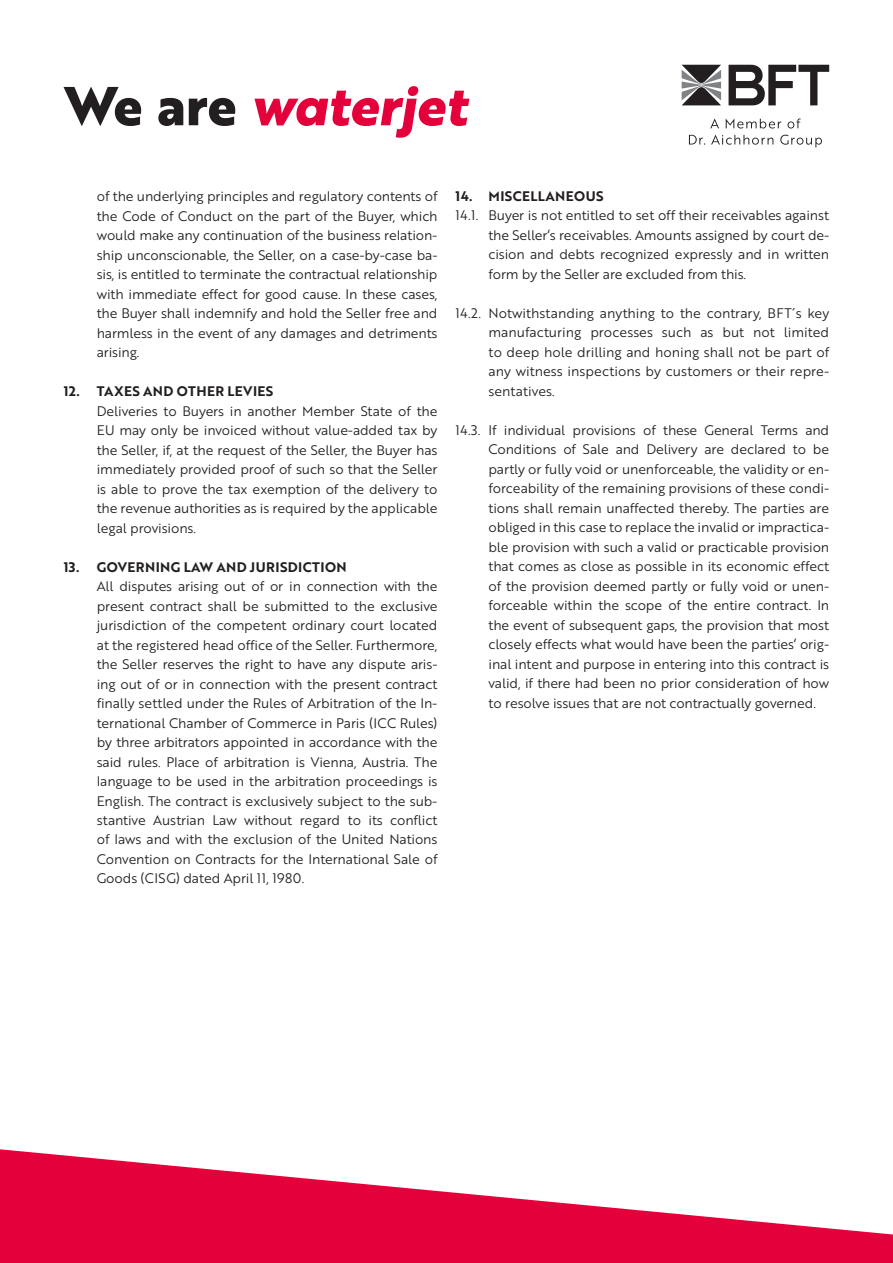
<style>
.page{position:relative;width:893px;height:1263px;background:#fff}
.page>*{position:absolute;margin:0;border:0;box-sizing:border-box;transform-origin:0 0}
.t1{font:53.25px "Brother 1816 Extra Bold Italic";color:#e4003a}
.t2{font:13.5px/19.5px "Brother 1816 Book";letter-spacing:-.01em;color:#231f20;text-align:justify}
.t3{font:13.5px "Brother 1816 Bold";letter-spacing:.03em;color:#231f20}
.s1{font-family:"Brother 1816 Extra";font-weight:700;color:#231f20}
</style>
<div class="page">
<svg style="left:729px;top:65px;width:100px;height:40px"></svg>
<svg style="left:682px;top:65px;width:39px;height:40px;background:#6d6c6d"></svg>
<svg style="left:710px;top:118px;width:91px;height:11px"></svg>
<svg style="left:689px;top:135px;width:133px;height:12px"></svg>
<svg style="left:0;top:1149px;width:893px;height:114px;fill:#e4003a"></svg>
<h1 class="t1" style="left:64px;top:65px;width:405px"><span class="s1">We are</span> waterjet</h1>
<p class="t2" style="left:97px;top:186px;width:342px">of the underlying principles and regulatory contents of the Code of Conduct on the part of the Buyer, which would make any continuation of the business relation&shy;ship unconscionable, the Seller, on a case-by-case ba&shy;sis, is entitled to terminate the contractual relationship with immediate effect for good cause. In these cases, the Buyer shall indemnify and hold the Seller free and harmless in the event of any damages and detriments arising.</p>
<p class="t3" style="left:64px;top:381px;width:211px">12. TAXES AND OTHER LEVIES</p>
<p class="t2" style="left:97px;top:400px;width:342px">Deliveries to Buyers in another Member State of the EU may only be invoiced without value-added tax by the Seller, if, at the request of the Seller, the Buyer has immediately provided proof of such so that the Seller is able to prove the tax exemption of the delivery to the revenue authorities as is required by the applicable legal provisions.</p>
<p class="t3" style="left:64px;top:556px;width:284px">13. GOVERNING LAW AND JURISDICTION</p>
<p class="t2" style="left:97px;top:576px;width:342px">All disputes arising out of or in connection with the present contract shall be submitted to the exclusive jurisdiction of the competent ordinary court located at the registered head office of the Seller. Furthermore, the Seller reserves the right to have any dispute aris&shy;ing out of or in connection with the present contract finally settled under the Rules of Arbitration of the In&shy;ternational Chamber of Commerce in Paris (ICC Rules) by three arbitrators appointed in accordance with the said rules. Place of arbitration is Vienna, Austria. The language to be used in the arbitration proceedings is English. The contract is exclusively subject to the sub&shy;stantive Austrian Law without regard to its conflict of laws and with the exclusion of the United Nations Convention on Contracts for the International Sale of Goods (CISG) dated April 11, 1980.</p>
<p class="t3" style="left:455px;top:186px;width:150px">14. MISCELLANEOUS</p>
<p class="t2" style="left:488px;top:205px;width:342px;text-indent:-33px">14.1. Buyer is not entitled to set off their receivables against the Seller‘s receivables. Amounts assigned by court de&shy;cision and debts recognized expressly and in written form by the Seller are excluded from this.</p>
<p class="t2" style="left:488px;top:303px;width:342px;text-indent:-33px">14.2. Notwithstanding anything to the contrary, BFT´s key manufacturing processes such as but not limited to deep hole drilling and honing shall not be part of any witness inspections by customers or their repre&shy;sentatives.</p>
<p class="t2" style="left:488px;top:420px;width:342px;text-indent:-33px">14.3. If individual provisions of these General Terms and Conditions of Sale and Delivery are declared to be partly or fully void or unenforceable, the validity or en&shy;forceability of the remaining provisions of these condi&shy;tions shall remain unaffected thereby. The parties are obliged in this case to replace the invalid or impractica&shy;ble provision with such a valid or practicable provision that comes as close as possible in its economic effect of the provision deemed partly or fully void or unen&shy;forceable within the scope of the entire contract. In the event of subsequent gaps, the provision that most closely effects what would have been the parties‘ orig&shy;inal intent and purpose in entering into this contract is valid, if there had been no prior consideration of how to resolve issues that are not contractually governed.</p>
</div>
